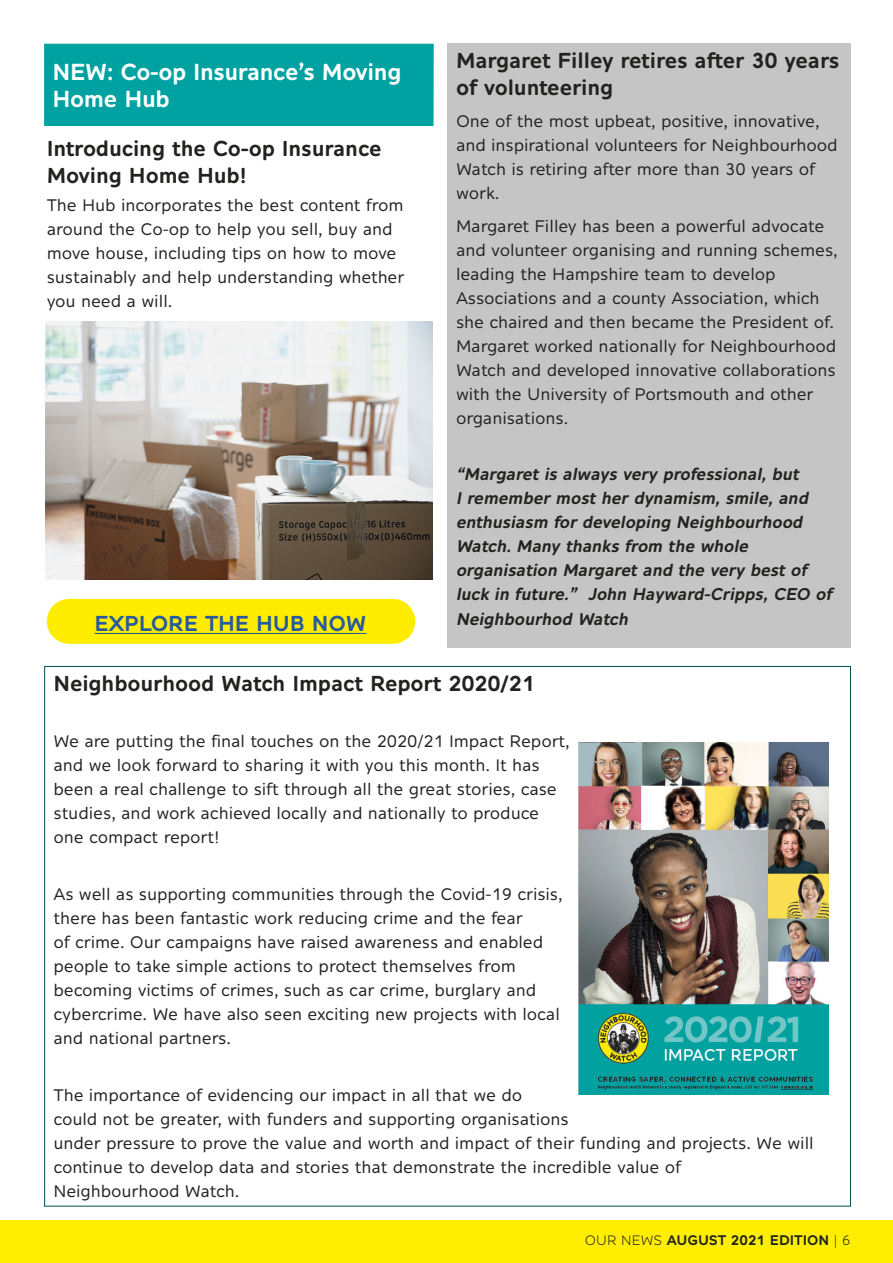
<style>
.page{position:relative;width:893px;height:1263px;background:#fff}
.page>*{position:absolute;margin:0;border:0;box-sizing:border-box;transform-origin:0 0}
.t1{font:600 22.5px/27px "Alleyn";letter-spacing:-.02em;color:#fff}
.t2{font:600 21px/27px "Alleyn";letter-spacing:-.01em;color:#222221}
.t3{font:600 21px "Alleyn";letter-spacing:-.01em;color:#275b9b}
.t4{font:16.5px/24px "Alleyn";letter-spacing:-.01em;color:#222221}
.t5{font:italic 600 16.5px/24px "Alleyn";letter-spacing:-.01em;color:#222221}
.t6{font:600 13.5px "Alleyn";color:#222221}
.s1{font-weight:400}
</style>
<div class="page">
<div style="left:0;top:1220px;width:893px;height:43px;background:#fe0"></div>
<div style="left:44px;top:44px;width:390px;height:82px;background:#00a1a1"></div>
<div style="left:448px;top:44px;width:403px;height:604px;background:#c5c5c5"></div>
<img style="left:45px;top:321px;width:387px;height:258px">
<div style="left:47px;top:599px;width:368px;height:45px;background:#ffed00;border-radius:22px"></div>
<hr style="left:95px;top:633px;width:271px;height:1px;background:#275b9b">
<img style="left:578px;top:742px;width:250px;height:352px">
<h1 class="t1" style="left:53px;top:58px;width:350px">NEW: Co-op Insurance’s Moving<br>Home Hub</h1>
<p class="t2" style="left:47px;top:134px;width:337px">Introducing the Co-op Insurance<br>Moving Home Hub!</p>
<p class="t4" style="left:47px;top:193px;width:359px">The Hub incorporates the best content from around the Co-op to help you sell, buy and move house, including tips on how to move sustainably and help understanding whether you need a will.</p>
<p class="t2" style="left:456px;top:46px;width:385px">Margaret Filley retires after 30 years of volunteering</p>
<p class="t4" style="left:456px;top:109px;width:383px">One of the most upbeat, positive, innovative, and inspirational volunteers for Neighbourhood Watch is retiring after more than 30 years of work.</p>
<p class="t4" style="left:456px;top:214px;width:383px">Margaret Filley has been a powerful advocate and volunteer organising and running schemes, leading the Hampshire team to develop Associations and a county Association, which she chaired and then became the President of.<br>Margaret worked nationally for Neighbourhood Watch and developed innovative collaborations with the University of Portsmouth and other organisations.</p>
<p class="t5" style="left:456px;top:462px;width:377px">“Margaret is always very professional, but<br>I remember most her dynamism, smile, and enthusiasm for developing Neighbourhood Watch. Many thanks from the whole organisation Margaret and the very best of luck in future.” John Hayward-Cripps, CEO of</p>
<p class="t3" style="left:95px;top:611px;width:273px">EXPLORE THE HUB NOW</p>
<p class="t5" style="left:456px;top:606px;width:174px">Neighbourhod Watch</p>
<p class="t2" style="left:54px;top:669px;width:483px">Neighbourhood Watch Impact Report 2020/21</p>
<p class="t4" style="left:54px;top:729px;width:518px">We are putting the final touches on the 2020/21 Impact Report, and we look forward to sharing it with you this month. It has been a real challenge to sift through all the great stories, case studies, and work achieved locally and nationally to produce one compact report!</p>
<p class="t4" style="left:54px;top:882px;width:511px">As well as supporting communities through the Covid-19 crisis, there has been fantastic work reducing crime and the fear<br>of crime. Our campaigns have raised awareness and enabled people to take simple actions to protect themselves from becoming victims of crimes, such as car crime, burglary and cybercrime. We have also seen exciting new projects with local and national partners.</p>
<p class="t4" style="left:54px;top:1082px;width:762px">The importance of evidencing our impact in all that we do<br>could not be greater, with funders and supporting organisations<br>under pressure to prove the value and worth and impact of their funding and projects. We will continue to develop data and stories that demonstrate the incredible value of<br>Neighbourhood Watch.</p>
<p class="t6" style="left:585px;top:1232px;width:267px"><span class="s1">OUR NEWS</span> AUGUST 2021 EDITION <span class="s1">| 6</span></p>
</div>
